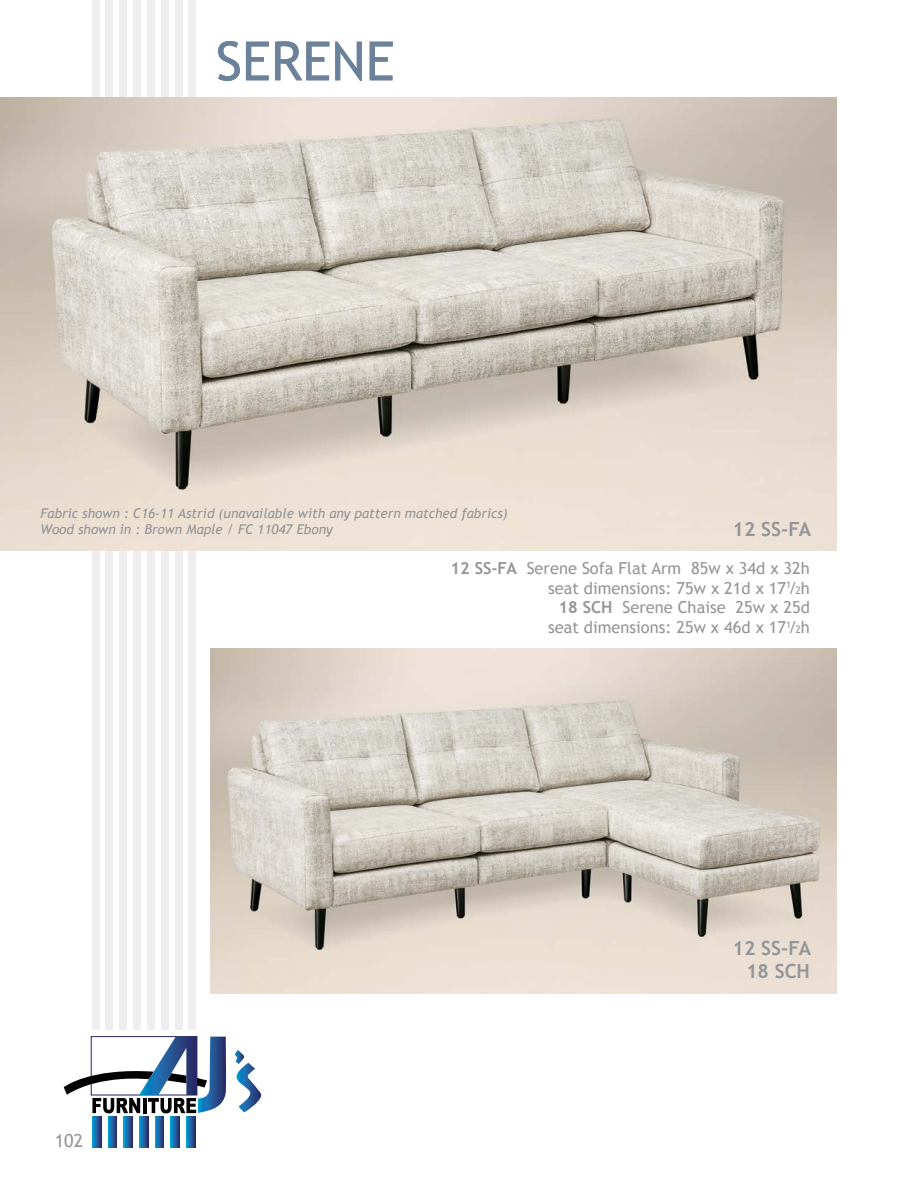
<style>
.page{position:relative;width:918px;height:1188px;background:#fff}
.page>*{position:absolute;margin:0;border:0;box-sizing:border-box;transform-origin:0 0}
.t1{font:54px "Trebuchet MS";color:#6c829a}
.t2{font:700 19.5px/23.4px "Trebuchet MS";color:#939598;text-align:right}
.t3{font:18px "Trebuchet MS";color:#939598}
.t4{font:16.5px/19.8px "Trebuchet MS";color:#939598;text-align:right}
.t5{font:italic 13.5px/16.2px "Trebuchet MS";color:#939598}
.s1{font-weight:700}
.s2{font-size:10.5px}
</style>
<div class="page">
<div style="left:92px;top:0;width:7px;height:1030px;background:#eee"></div>
<div style="left:106px;top:0;width:7px;height:1030px;background:#eee"></div>
<div style="left:119px;top:0;width:8px;height:1030px;background:#eee"></div>
<div style="left:133px;top:0;width:8px;height:1030px;background:#eee"></div>
<div style="left:147px;top:0;width:8px;height:1030px;background:#eee"></div>
<div style="left:161px;top:0;width:8px;height:1030px;background:#eee"></div>
<div style="left:175px;top:0;width:7px;height:1030px;background:#eee"></div>
<div style="left:189px;top:0;width:7px;height:1030px;background:#eee"></div>
<svg style="left:235px;top:1050px;width:26px;height:62px"></svg>
<svg style="left:108px;top:1117px;width:9px;height:31px"></svg>
<svg style="left:155px;top:1117px;width:9px;height:31px"></svg>
<svg style="left:187px;top:1117px;width:8px;height:31px"></svg>
<svg style="left:171px;top:1117px;width:9px;height:31px"></svg>
<svg style="left:93px;top:1117px;width:8px;height:31px"></svg>
<svg style="left:124px;top:1117px;width:9px;height:31px"></svg>
<svg style="left:139px;top:1117px;width:9px;height:31px"></svg>
<svg style="left:64px;top:1037px;width:162px;height:76px"></svg>
<img style="left:0;top:97px;width:837px;height:454px">
<img style="left:211px;top:648px;width:626px;height:346px">
<h1 class="t1" style="left:216px;top:30px;width:180px">SERENE</h1>
<p class="t5" style="left:40px;top:505px;width:469px">Fabric shown : C16-11 Astrid (unavailable with any pattern matched fabrics)<br>Wood shown in : Brown Maple / FC 11047 Ebony</p>
<p class="t2" style="left:733px;top:517px;width:80px">12 SS-FA</p>
<p class="t4" style="left:450px;top:558px;width:361px"><span class="s1">12 SS-FA</span> Serene Sofa Flat Arm 85w x 34d x 32h seat dimensions: 75w x 21d x 17<sup>1</sup>/<span class="s2">2</span>h<br><span class="s1">18 SCH</span> Serene Chaise 25w x 25d<br>seat dimensions: 25w x 46d x 17<sup>1</sup>/<span class="s2">2</span>h</p>
<p class="t3" style="left:55px;top:1130px;width:30px">102</p>
<p class="t2" style="left:733px;top:936px;width:80px">12 SS-FA<br>18 SCH</p>
</div>
